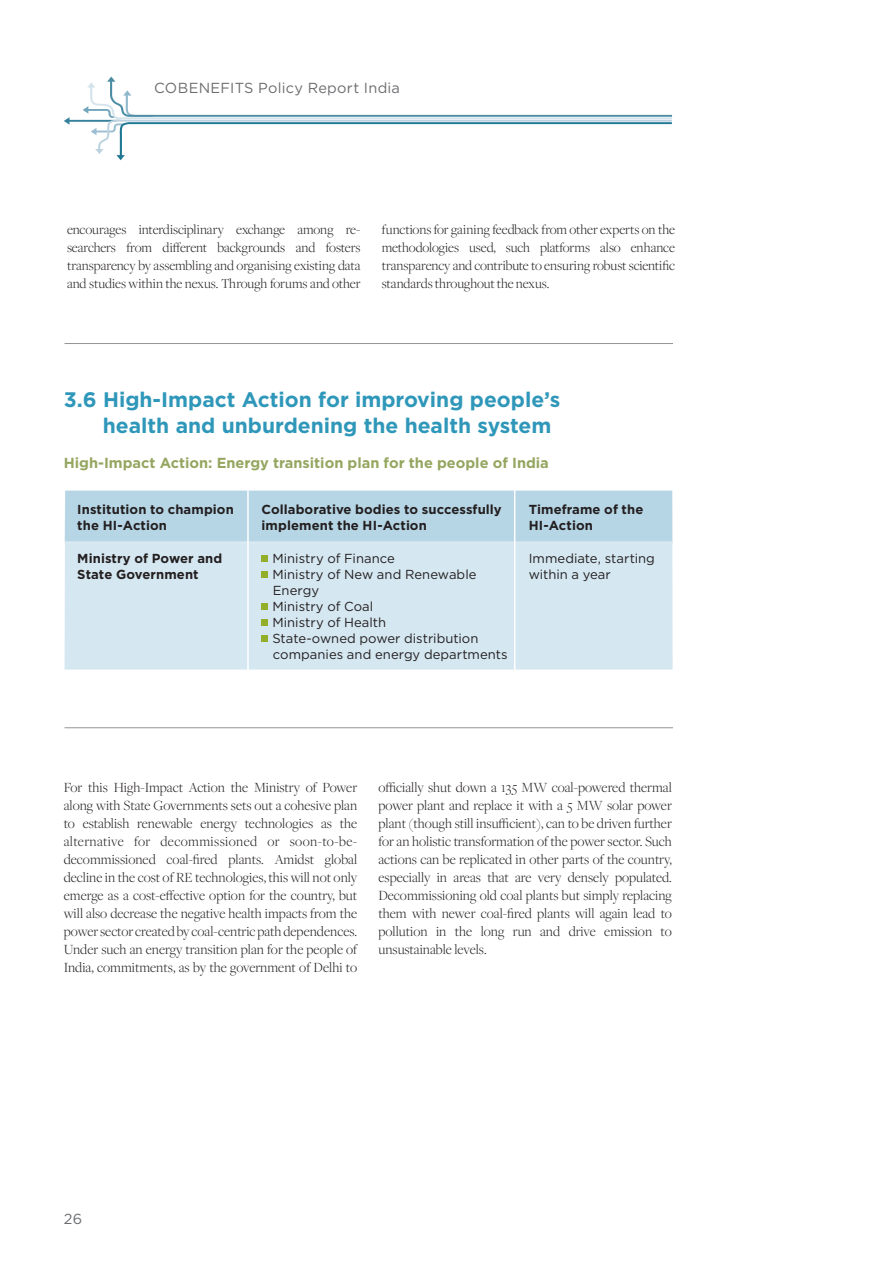
<style>
.page{position:relative;width:893px;height:1263px;background:#fff}
.page>*{position:absolute;margin:0;border:0;box-sizing:border-box;transform-origin:0 0}
.t1{font:700 21px/25.2px "Gotham";color:#2f97b9}
.t2{font:300 14.55px/18px "Freight Disp Pro";color:#231f20;text-align:justify}
.t3{font:700 14.55px "Gotham";color:#95a660}
.t4{font:14.55px "Gotham";letter-spacing:.015em;color:#6c6d70}
.t5{font:300 14.25px/18px "Freight Disp Pro";color:#231f20;text-align:justify}
.t6{font:13.05px/16px "Gotham";color:#231f20}
.t7{font:700 13.05px/16px "Gotham";letter-spacing:.005em;color:#231f20}
</style>
<div class="page">
<svg style="left:64px;top:77px;width:608px;height:83px"></svg>
<div style="left:65px;top:543px;width:608px;height:126px;background:#d5e7f0"></div>
<div style="left:65px;top:491px;width:608px;height:52px;background:#b6d5e5"></div>
<svg style="left:262px;top:555px;width:6px;height:6px"></svg>
<svg style="left:262px;top:571px;width:6px;height:6px"></svg>
<svg style="left:262px;top:604px;width:6px;height:6px"></svg>
<svg style="left:262px;top:620px;width:6px;height:6px"></svg>
<svg style="left:262px;top:636px;width:6px;height:6px"></svg>
<hr style="left:247px;top:491px;width:2px;height:184px;background:#fff">
<hr style="left:514px;top:491px;width:1px;height:184px;background:#fff">
<hr style="left:65px;top:727px;width:608px;height:1px;background:#939598">
<hr style="left:65px;top:343px;width:608px;height:1px;background:#939598">
<p class="t4" style="left:154px;top:78px;width:247px">COBENEFITS Policy Report India</p>
<p class="t5" style="left:67px;top:220px;width:295px">encourages interdisciplinary exchange among re&shy;searchers from different backgrounds and fosters transparency by assembling and organising existing data and studies within the nexus. Through forums and other</p>
<p class="t5" style="left:382px;top:220px;width:295px">functions for gaining feedback from other experts on the methodologies used, such platforms also enhance transparency and contribute to ensuring robust scientific standards throughout the nexus.</p>
<h1 class="t1" style="left:103px;top:387px;width:459px;text-indent:-39px">3.6 High-Impact Action for improving people’s health and unburdening the health system</h1>
<p class="t3" style="left:64px;top:453px;width:487px">High-Impact Action: Energy transition plan for the people of India</p>
<p class="t7" style="left:77px;top:502px;width:158px">Institution to champion the HI-Action</p>
<p class="t7" style="left:77px;top:550px;width:147px">Ministry of Power and<br>State Government</p>
<p class="t7" style="left:262px;top:502px;width:242px">Collaborative bodies to successfully implement the HI-Action</p>
<p class="t6" style="left:272px;top:550px;width:237px">Ministry of Finance<br>Ministry of New and Renewable<br>Energy<br>Ministry of Coal<br>Ministry of Health<br>State-owned power distribution companies and energy departments</p>
<p class="t7" style="left:529px;top:502px;width:116px">Timeframe of the<br>HI-Action</p>
<p class="t6" style="left:529px;top:550px;width:128px">Immediate, starting within a year</p>
<p class="t2" style="left:64px;top:778px;width:295px">For this High-Impact Action the Ministry of Power along with State Governments sets out a cohesive plan to establish renewable energy technologies as the alternative for decommissioned or soon-to-be&shy;decommissioned coal-fired plants. Amidst global decline in the cost of RE technologies, this will not only emerge as a cost-effective option for the country, but will also decrease the negative health impacts from the power sector created by coal-centric path dependences.<br>Under such an energy transition plan for the people of India, commitments, as by the government of Delhi to</p>
<p class="t2" style="left:378px;top:778px;width:295px">officially shut down a 135 MW coal-powered thermal power plant and replace it with a 5 MW solar power plant (though still insufficient), can to be driven further for an holistic transformation of the power sector. Such actions can be replicated in other parts of the country, especially in areas that are very densely populated.<br>Decommissioning old coal plants but simply replacing them with newer coal-fired plants will again lead to pollution in the long run and drive emission to unsustainable levels.</p>
<p class="t4" style="left:64px;top:1210px;width:20px">26</p>
</div>
